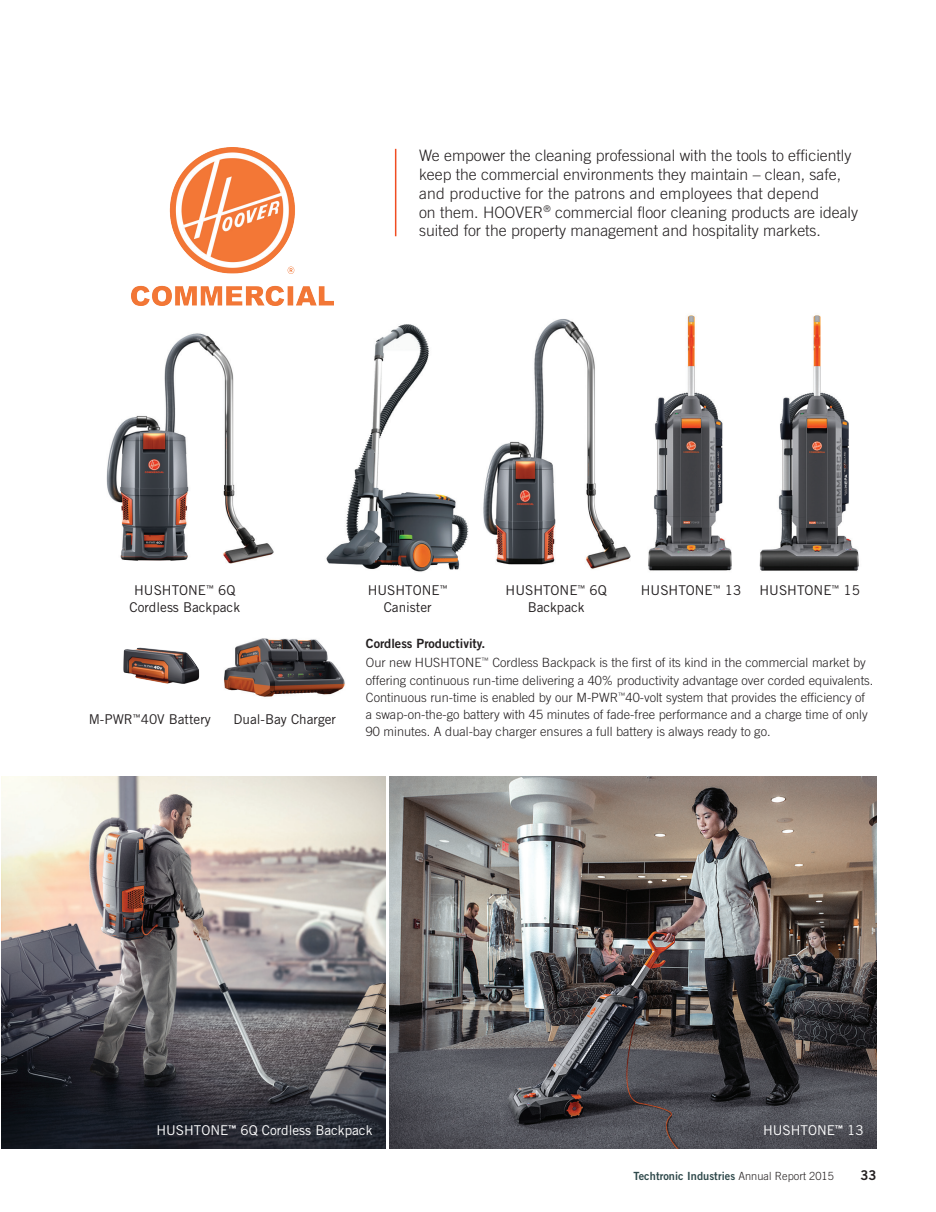
<style>
.page{position:relative;width:936px;height:1212px;background:#fff}
.page>*{position:absolute;margin:0;border:0;box-sizing:border-box;transform-origin:0 0}
._20_brand_intro_E{font:300 15.75px/18.8px "Trade Gothic";color:#231f20}
._21_brand_product_na{font:13.5px/17.2px "Trade Gothic";color:#231f20;text-align:center}
._21_brand_product_na-2{font:13.5px "Trade Gothic";color:#fff}
._99_page_no{font:13.5px "Trade Gothic Bold Two";color:#231f20}
._25_brand_discriptio{font:300 12.75px/17.2px "Trade Gothic";color:#231f20}
._22_brand_tools_E{font:12.75px "Trade Gothic Bold Two";color:#231f20}
.t1{font:11.25px "Trade Gothic Bold Two";letter-spacing:.005em;color:#2f494b}
.s1{font-family:"Trade Gothic";font-weight:300;color:#231f20}
</style>
<div class="page">
<hr style="left:395px;top:149px;width:1px;height:87px;background:#f04d22">
<img style="left:132px;top:147px;width:201px;height:159px">
<img style="left:648px;top:315px;width:84px;height:256px">
<img style="left:326px;top:324px;width:143px;height:248px">
<img style="left:106px;top:333px;width:168px;height:231px">
<img style="left:123px;top:647px;width:77px;height:37px">
<img style="left:224px;top:638px;width:121px;height:59px">
<img style="left:759px;top:315px;width:100px;height:256px">
<img style="left:483px;top:319px;width:148px;height:250px">
<img style="left:2px;top:776px;width:383px;height:372px">
<img style="left:389px;top:776px;width:487px;height:372px">
<svg style="left:287px;top:267px;width:7px;height:7px"></svg>
<p class="_20_brand_intro_E" style="left:419px;top:146px;width:440px">We empower the cleaning professional with the tools to efficiently keep the commercial environments they maintain – clean, safe, and productive for the patrons and employees that depend<br>on them. HOOVER<sup>®</sup> commercial floor cleaning products are idealy suited for the property management and hospitality markets.</p>
<p class="_21_brand_product_na" style="left:129px;top:582px;width:112px">HUSHTONE<sup>™</sup> 6Q<br>Cordless Backpack</p>
<p class="_21_brand_product_na" style="left:368px;top:582px;width:81px">HUSHTONE<sup>™<br></sup>Canister</p>
<p class="_21_brand_product_na" style="left:759px;top:582px;width:102px">HUSHTONE<sup>™</sup> 15</p>
<p class="_21_brand_product_na" style="left:505px;top:582px;width:103px">HUSHTONE<sup>™</sup> 6Q<br>Backpack</p>
<p class="_21_brand_product_na" style="left:640px;top:582px;width:102px">HUSHTONE<sup>™</sup> 13</p>
<p class="_21_brand_product_na" style="left:89px;top:710px;width:124px">M-PWR<sup>™</sup>40V Battery</p>
<p class="_21_brand_product_na" style="left:233px;top:710px;width:104px">Dual-Bay Charger</p>
<p class="_22_brand_tools_E" style="left:366px;top:635px;width:121px">Cordless Productivity.</p>
<p class="_25_brand_discriptio" style="left:366px;top:654px;width:509px">Our new HUSHTONE<sup>™</sup> Cordless Backpack is the first of its kind in the commercial market by offering continuous run-time delivering a 40% productivity advantage over corded equivalents.<br>Continuous run-time is enabled by our M-PWR<sup>™</sup>40-volt system that provides the efficiency of a swap-on-the-go battery with 45 minutes of fade-free performance and a charge time of only 90 minutes. A dual-bay charger ensures a full battery is always ready to go.</p>
<p class="_21_brand_product_na-2" style="left:156px;top:1122px;width:217px">HUSHTONE<sup>™</sup> 6Q Cordless Backpack</p>
<p class="_21_brand_product_na-2" style="left:763px;top:1122px;width:102px">HUSHTONE<sup>™</sup> 13</p>
<p class="t1" style="left:633px;top:1169px;width:202px">Techtronic Industries <span class="s1">Annual Report 2015</span></p>
<p class="_99_page_no" style="left:860px;top:1167px;width:18px">33</p>
</div>
